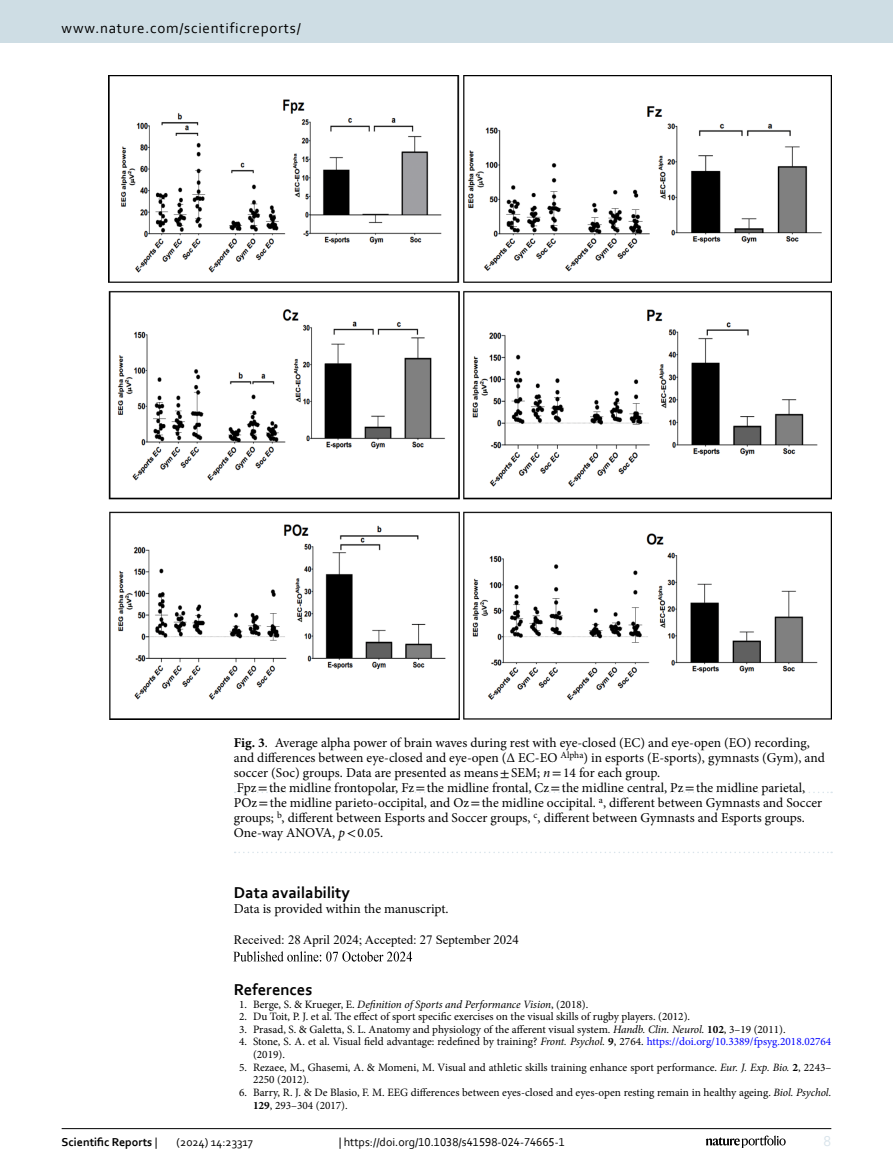
<style>
.page{position:relative;width:893px;height:1174px;background:#fff}
.page>*{position:absolute;margin:0;border:0;box-sizing:border-box;transform-origin:0 0}
.Endmatter_Heading{font:700 16.5px "Corbel";color:#000}
.Literatur_Heading{font:700 16.5px "Corbel";color:#000}
.t1{font:15px "Corbel";letter-spacing:.05em;color:#000}
.t2{font:15px "Corbel";color:#d9e4eb}
.Figure_Caption{font:13.5px/15px "Minion Pro";color:#000}
.Data_Availability{font:13.5px "Minion Pro";color:#000}
.Article_History{font:12.75px "Times New Roman";color:#000}
.t3{font:12px "Corbel";color:#000}
.t4{font:700 12px "Corbel";color:#000}
.Literatur_Entry_1-99{font:11.25px/12.6px "Minion Pro";color:#000}
.Literatur_Entry_1-99-2{font:italic 11.25px "Minion Pro";letter-spacing:-.01em;color:#000}
.s1{font-weight:700}
.s2{font-family:"STIX"}
.s3{font-style:italic}
.s4{font-style:normal}
.s5{color:#00f}
.s6{font-weight:400}
</style>
<div class="page">
<img style="left:234px;top:951px;width:179px;height:11px">
<img style="left:108px;top:76px;width:723px;height:643px">
<svg style="left:235px;top:791px;width:597px;height:2px"></svg>
<svg style="left:235px;top:851px;width:597px;height:2px"></svg>
<hr style="left:62px;top:1128px;width:769px;height:1px;background:#000">
<svg style="left:706px;top:1135px;width:80px;height:12px"></svg>
<div style="left:0;top:0;width:893px;height:43px;background:#cedde4"></div>
<h2 class="t1" style="left:62px;top:18px;width:241px">www.nature.com/scientificreports/</h2>
<p class="Figure_Caption" style="left:234px;top:735px;width:592px"><span class="s1">Fig. 3</span>. Average alpha power of brain waves during rest with eye-closed (EC) and eye-open (EO) recording, and differences between eye-closed and eye-open (∆ EC-EO <sup>Alpha</sup>) in esports (E-sports), gymnasts (Gym), and soccer (Soc) groups. Data are presented as means<span class="s2">±</span>SEM; <span class="s3">n</span><span class="s2">=</span>14 for each group.</p>
<p class="Figure_Caption" style="left:234px;top:780px;width:590px">Fpz<span class="s2">=</span>the midline frontopolar, Fz<span class="s2">=</span>the midline frontal, Cz<span class="s2">=</span>the midline central, Pz<span class="s2">=</span>the midline parietal, POz<span class="s2">=</span>the midline parieto-occipital, and Oz<span class="s2">=</span>the midline occipital. <sup>a</sup>, different between Gymnasts and Soccer groups; <sup>b</sup>, different between Esports and Soccer groups, <sup>c</sup>, different between Gymnasts and Esports groups.<br>One-way ANOVA, <span class="s3">p</span><span class="s2">&lt;</span>0.05.</p>
<p class="Endmatter_Heading" style="left:234px;top:881px;width:118px">Data availability</p>
<p class="Data_Availability" style="left:234px;top:899px;width:216px">Data is provided within the manuscript.</p>
<p class="Article_History" style="left:234px;top:930px;width:287px">Received: 28 April 2024; Accepted: 27 September 2024</p>
<p class="Literatur_Heading" style="left:234px;top:979px;width:80px">References</p>
<p class="Literatur_Entry_1-99-2" style="left:239px;top:996px;width:350px"><span class="s4">1. Berge, S. &amp; Krueger, E.</span> Definition of Sports and Performance Vision<span class="s4">, (2018).</span></p>
<p class="Literatur_Entry_1-99" style="left:239px;top:1010px;width:452px">2. Du Toit, P. J. et al. The effect of sport specific exercises on the visual skills of rugby players. (2012).</p>
<p class="Literatur_Entry_1-99" style="left:239px;top:1023px;width:548px">3. Prasad, S. &amp; Galetta, S. L. Anatomy and physiology of the afferent visual system. <span class="s3">Handb. Clin. Neurol.</span> <span class="s1">102</span>, 3–19 (2011).</p>
<p class="Literatur_Entry_1-99" style="left:253px;top:1035px;width:580px;text-indent:-14px">4. Stone, S. A. et al. Visual field advantage: redefined by training? <span class="s3">Front. Psychol.</span> <span class="s1">9</span>, 2764. <span class="s5">https://doi.org/10.3389/fpsyg.2018.02764 </span>(2019).</p>
<p class="Literatur_Entry_1-99" style="left:253px;top:1060px;width:580px;text-indent:-14px">5. Rezaee, M., Ghasemi, A. &amp; Momeni, M. Visual and athletic skills training enhance sport performance. <span class="s3">Eur. J. Exp. Bio.</span> <span class="s1">2</span>, 2243–<br>2250 (2012).</p>
<p class="Literatur_Entry_1-99" style="left:253px;top:1086px;width:580px;text-indent:-14px">6. Barry, R. J. &amp; De Blasio, F. M. EEG differences between eyes-closed and eyes-open resting remain in healthy ageing. <span class="s3">Biol. Psychol.<br></span><span class="s1">129</span>, 293–304 (2017).</p>
<p class="t4" style="left:62px;top:1134px;width:97px">Scientific Reports <span class="s6">|</span></p>
<p class="t3" style="left:177px;top:1134px;width:78px">(2024) 14:23317</p>
<p class="t3" style="left:339px;top:1134px;width:228px">| https://doi.org/10.1038/s41598-024-74665-1</p>
<h2 class="t2" style="left:824px;top:1132px;width:9px">8</h2>
</div>
